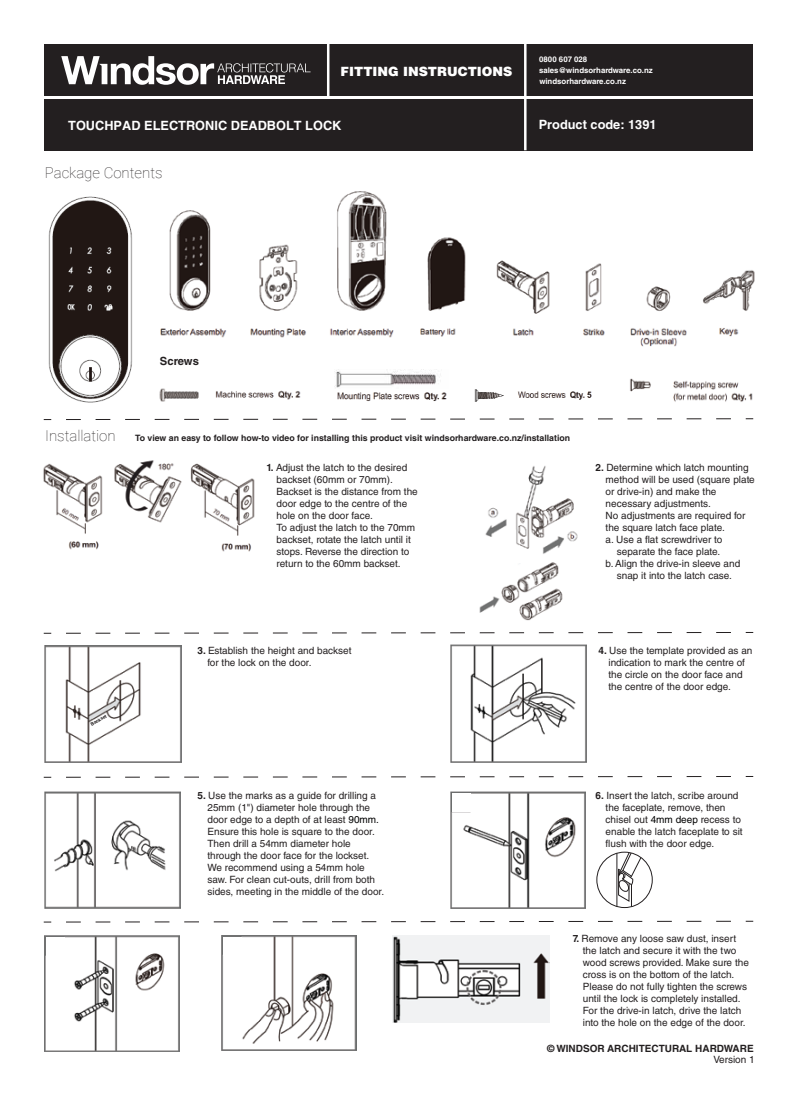
<style>
.page{position:relative;width:797px;height:1105px;background:#fff}
.page>*{position:absolute;margin:0;border:0;box-sizing:border-box;transform-origin:0 0}
.t1{font:100 15px "Roboto";color:#231f20}
.t2{font:700 12.75px "Helvetica LT Std";color:#fff}
.t3{font:900 12.75px "Helvetica LT Std";color:#fff}
.t4{font:700 11.25px "Helvetica LT Std";color:#231f20}
.t5{font:10px/12px "Helvetica LT Std";color:#231f20}
.t6{font:700 10px "Helvetica LT Std";color:#231f20}
.t7{font:700 8.75px "Helvetica LT Std";color:#231f20}
.t8{font:700 7.88px "Helvetica LT Std";color:#fff}
.t9{font:700 4.75px "Helvetica LT Std";color:#231f20}
.s1{font-weight:700}
.s2{color:#000}
</style>
<div class="page">
<img style="left:479px;top:562px;width:84px;height:59px">
<div style="left:45px;top:45px;width:708px;height:51px;background:#231f20"></div>
<div style="left:45px;top:99px;width:708px;height:51px;background:#231f20"></div>
<hr style="left:327px;top:43px;width:2px;height:54px;background:#fff">
<hr style="left:524px;top:43px;width:2px;height:107px;background:#fff">
<svg style="left:61px;top:56px;width:249px;height:29px"></svg>
<svg style="left:66px;top:418px;width:665px;height:2px"></svg>
<svg style="left:66px;top:632px;width:665px;height:1px"></svg>
<svg style="left:66px;top:776px;width:665px;height:1px"></svg>
<svg style="left:66px;top:921px;width:665px;height:1px"></svg>
<img style="left:43px;top:463px;width:60px;height:87px">
<img style="left:114px;top:460px;width:141px;height:92px">
<img style="left:485px;top:466px;width:93px;height:88px">
<img style="left:45px;top:645px;width:136px;height:117px">
<img style="left:450px;top:645px;width:136px;height:117px">
<img style="left:45px;top:791px;width:135px;height:118px">
<img style="left:450px;top:791px;width:136px;height:117px">
<div style="left:452px;top:793px;width:19px;height:19px;background:#fff"></div>
<hr style="left:616px;top:853px;width:1px;height:53px;background:#231f20">
<svg style="left:617px;top:852px;width:25px;height:55px"></svg>
<div style="left:596px;top:852px;width:56px;height:56px;border:1px solid #231f20;border-radius:50%"></div>
<img style="left:45px;top:936px;width:135px;height:116px">
<div style="left:46px;top:937px;width:19px;height:19px;background:#fff"></div>
<img style="left:222px;top:936px;width:134px;height:115px">
<div style="left:223px;top:937px;width:19px;height:19px;background:#fff"></div>
<img style="left:392px;top:935px;width:157px;height:88px">
<img style="left:48px;top:196px;width:85px;height:207px">
<img style="left:160px;top:191px;width:306px;height:147px">
<img style="left:496px;top:260px;width:54px;height:76px">
<img style="left:583px;top:263px;width:22px;height:73px">
<img style="left:630px;top:270px;width:125px;height:76px">
<img style="left:159px;top:388px;width:142px;height:14px">
<img style="left:335px;top:370px;width:112px;height:31px">
<img style="left:630px;top:378px;width:123px;height:24px">
<img style="left:474px;top:389px;width:118px;height:13px">
<p class="t8" style="left:539px;top:55px;width:50px">0800 607 028</p>
<p class="t3" style="left:340px;top:63px;width:173px">FITTING INSTRUCTIONS</p>
<p class="t8" style="left:539px;top:66px;width:115px">sales@windsorhardware.co.nz</p>
<p class="t2" style="left:68px;top:118px;width:275px">TOUCHPAD ELECTRONIC DEADBOLT LOCK</p>
<h1 class="t1" style="left:45px;top:162px;width:119px">Package Contents</h1>
<p class="t4" style="left:160px;top:354px;width:41px">Screws</p>
<p class="t8" style="left:539px;top:77px;width:88px">windsorhardware.co.nz</p>
<p class="t2" style="left:538px;top:117px;width:119px">Product code: 1391</p>
<h1 class="t1" style="left:45px;top:425px;width:72px">Installation</h1>
<p class="t7" style="left:135px;top:432px;width:436px">To view an easy to follow how-to video for installing this product visit windsorhardware.co.nz/installation</p>
<p class="t5" style="left:276px;top:462px;width:143px;text-indent:-10px"><span class="s1">1.</span> Adjust the latch to the desired backset (60mm or 70mm).<br>Backset is the distance from the door edge to the centre of the hole on the door face.<br>To adjust the latch to the 70mm backset, rotate the latch until it stops. Reverse the direction to return to the 60mm backset.</p>
<p class="t5" style="left:595px;top:462px;width:155px"><span class="s1">2.</span> Determine which latch mounting</p>
<p class="t5" style="left:605px;top:474px;width:151px">method will be used (square plate</p>
<p class="t5" style="left:605px;top:486px;width:112px">or drive-in) and make the</p>
<p class="t5" style="left:605px;top:498px;width:107px">necessary adjustments.</p>
<p class="t5" style="left:605px;top:510px;width:141px">No adjustments are required for</p>
<p class="t5" style="left:605px;top:522px;width:121px">the square latch face plate.</p>
<p class="t5" style="left:605px;top:534px;width:118px">a. Use a flat screwdriver to</p>
<p class="t5" style="left:616px;top:546px;width:105px">separate the face plate.</p>
<p class="t5" style="left:605px;top:558px;width:136px">b. Align the drive-in sleeve and</p>
<p class="t5" style="left:616px;top:570px;width:117px">snap it into the latch case.</p>
<p class="t9" style="left:89px;top:722px;width:19px;rotate:-30deg">Backset</p>
<p class="t5" style="left:207px;top:645px;width:145px;text-indent:-10px"><span class="s1">3.</span> Establish the height and backset for the lock on the door.</p>
<p class="t5" style="left:608px;top:645px;width:145px;text-indent:-10px"><span class="s1">4.</span> Use the template provided as an indication to mark the centre of the circle on the door face and the centre of the door edge.</p>
<p class="t5" style="left:207px;top:789px;width:178px;text-indent:-10px"><span class="s1">5.</span> Use the marks as a guide for drilling a 25mm (1") diameter hole through the door edge to a depth of at least <span class="s2">90mm.<br></span>Ensure this hole is square to the door.<br>Then drill a 54mm diameter hole through the door face for the lockset.<br>We recommend using a 54mm hole saw. For clean cut-outs, drill from both sides, meeting in the middle of the door.</p>
<p class="t5" style="left:605px;top:789px;width:138px;text-indent:-10px"><span class="s1">6.</span> Insert the latch, scribe around the faceplate, remove, then chisel out <span class="s2">4mm deep</span> recess to enable the latch faceplate to sit flush with the door edge.</p>
<p class="t5" style="left:583px;top:933px;width:167px;text-indent:-10px"><span class="s1">7.</span> Remove any loose saw dust, insert the latch and secure it with the two wood screws provided. Make sure the cross is on the bottom of the latch.<br>Please do not fully tighten the screws until the lock is completely installed.<br>For the drive-in latch, drive the latch into the hole on the edge of the door.</p>
<p class="t6" style="left:547px;top:1042px;width:208px">© WINDSOR ARCHITECTURAL HARDWARE</p>
<p class="t5" style="left:713px;top:1053px;width:43px">Version 1</p>
</div>
